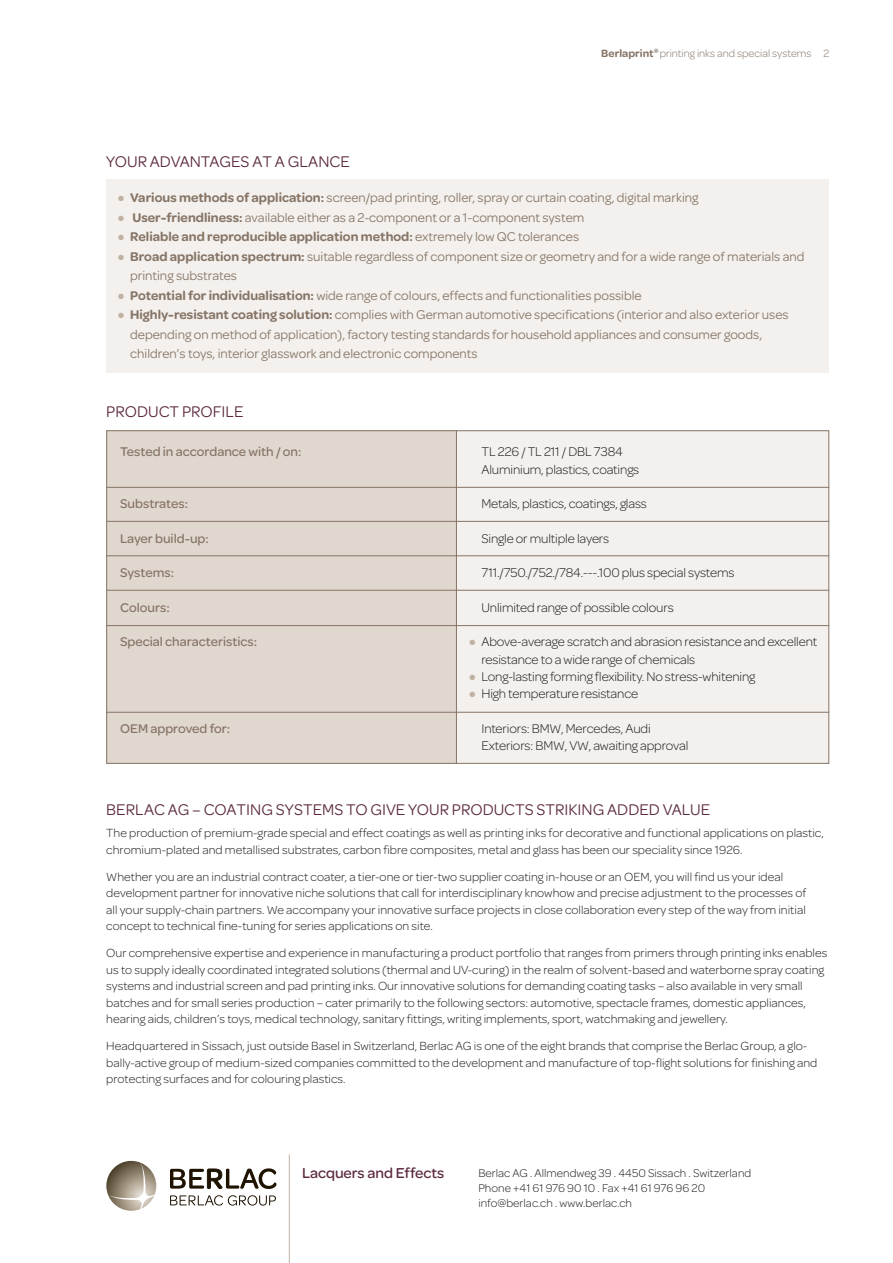
<style>
.page{position:relative;width:893px;height:1263px;background:#fff}
.page>*{position:absolute;margin:0;border:0;box-sizing:border-box;transform-origin:0 0}
.t1{font:16.5px "Omnes";color:#5b283f}
.t2{font:500 15.3px "Omnes";color:#5b283f}
.t3{font:13.5px/19.5px "Omnes";color:#867566}
.t4{font:300 13.5px/17.2px "Omnes";letter-spacing:-.01em;color:#1d1d1b}
.t5{font:500 13.5px "Omnes";color:#867566}
.t6{font:600 13.5px "Omnes";color:#867566}
.t7{font:300 12.6px/16.5px "Omnes";letter-spacing:.005em;color:#1d1d1b}
.t8{font:300 12px/15px "Omnes";letter-spacing:.005em;color:#1d1d1b}
.t9{font:300 11.25px "Omnes";color:#867566}
.s1{font-weight:600}
.s2{color:#c0b2a3}
.s3{font-weight:400}
</style>
<div class="page">
<div style="left:106px;top:430px;width:723px;height:334px;background:#f3f0ed"></div>
<div style="left:106px;top:431px;width:350px;height:333px;background:#e0d7cf"></div>
<hr style="left:456px;top:430px;width:1px;height:334px;background:#867566">
<hr style="left:106px;top:487px;width:723px;height:1px;background:#867566">
<hr style="left:106px;top:625px;width:723px;height:1px;background:#867566">
<hr style="left:106px;top:712px;width:723px;height:1px;background:#867566">
<svg style="left:170px;top:1195px;width:106px;height:10px"></svg>
<svg style="left:170px;top:1168px;width:106px;height:21px"></svg>
<svg style="left:106px;top:1161px;width:50px;height:50px"></svg>
<svg style="left:109px;top:1163px;width:46px;height:46px"></svg>
<hr style="left:289px;top:1154px;width:1px;height:109px;background:#c0b2a3">
<hr style="left:106px;top:521px;width:723px;height:1px;background:#867566">
<hr style="left:106px;top:555px;width:723px;height:1px;background:#867566">
<hr style="left:106px;top:590px;width:723px;height:1px;background:#867566">
<div style="left:106px;top:180px;width:723px;height:193px;background:#f3f0ed"></div>
<h1 class="t1" style="left:106px;top:150px;width:245px">YOUR ADVANTAGES AT A GLANCE</h1>
<p class="t9" style="left:601px;top:46px;width:229px"><span class="s1">Berlaprint</span><sup>®</sup> printing inks and special systems 2</p>
<p class="t3" style="left:118px;top:187px;width:582px"><span class="s2">●</span> <span class="s1">Various methods of application:</span> screen/pad printing, roller, spray or curtain coating, digital marking</p>
<p class="t3" style="left:118px;top:207px;width:468px"><span class="s2">●</span> <span class="s1">User-friendliness:</span> available either as a 2-component or a 1-component system</p>
<p class="t6" style="left:118px;top:227px;width:462px"><span class="s2">●</span> Reliable and reproducible application method: <span class="s3">extremely low QC tolerances</span></p>
<p class="t3" style="left:130px;top:246px;width:676px;text-indent:-12px"><span class="s2">●</span> <span class="s1">Broad application spectrum:</span> suitable regardless of component size or geometry and for a wide range of materials and printing substrates</p>
<p class="t3" style="left:118px;top:285px;width:525px"><span class="s2">●</span> <span class="s1">Potential for individualisation:</span> wide range of colours, effects and functionalities possible</p>
<p class="t3" style="left:130px;top:304px;width:660px;text-indent:-12px"><span class="s2">●</span> <span class="s1">Highly-resistant coating solution:</span> complies with German automotive specifications (interior and also exterior uses depending on method of application), factory testing standards for household appliances and consumer goods, children’s toys, interior glasswork and electronic components</p>
<h1 class="t1" style="left:106px;top:401px;width:139px">PRODUCT PROFILE</h1>
<p class="t5" style="left:120px;top:442px;width:183px">Tested in accordance with / on:</p>
<p class="t5" style="left:120px;top:494px;width:69px">Substrates:</p>
<p class="t5" style="left:120px;top:529px;width:90px">Layer build-up:</p>
<p class="t5" style="left:120px;top:563px;width:55px">Systems:</p>
<p class="t5" style="left:120px;top:598px;width:51px">Colours:</p>
<p class="t5" style="left:120px;top:633px;width:139px">Special characteristics:</p>
<p class="t5" style="left:120px;top:719px;width:112px">OEM approved for:</p>
<p class="t4" style="left:481px;top:443px;width:159px">TL 226 / TL 211 / DBL 7384<br>Aluminium, plastics, coatings</p>
<p class="t4" style="left:481px;top:495px;width:167px">Metals, plastics, coatings, glass</p>
<p class="t4" style="left:481px;top:529px;width:129px">Single or multiple layers</p>
<p class="t4" style="left:481px;top:564px;width:255px">711./750./752./784.---.100 plus special systems</p>
<p class="t4" style="left:481px;top:598px;width:194px">Unlimited range of possible colours</p>
<p class="t4" style="left:481px;top:633px;width:337px;text-indent:-12px"><span class="s2">●</span> Above-average scratch and abrasion resistance and excellent resistance to a wide range of chemicals</p>
<p class="t4" style="left:469px;top:668px;width:287px"><span class="s2">●</span> Long-lasting forming flexibility. No stress-whitening</p>
<p class="t4" style="left:469px;top:685px;width:170px"><span class="s2">●</span> High temperature resistance</p>
<p class="t4" style="left:481px;top:719px;width:209px">Interiors: BMW, Mercedes, Audi<br>Exteriors: BMW, VW, awaiting approval</p>
<h1 class="t1" style="left:106px;top:798px;width:605px">BERLAC AG – COATING SYSTEMS TO GIVE YOUR PRODUCTS STRIKING ADDED VALUE</h1>
<p class="t7" style="left:106px;top:824px;width:719px">The production of premium-grade special and effect coatings as well as printing inks for decorative and functional applications on plastic, chromium-plated and metallised substrates, carbon fibre composites, metal and glass has been our speciality since 1926.</p>
<p class="t7" style="left:106px;top:868px;width:702px">Whether you are an industrial contract coater, a tier-one or tier-two supplier coating in-house or an OEM, you will find us your ideal development partner for innovative niche solutions that call for interdisciplinary knowhow and precise adjustment to the processes of all your supply-chain partners. We accompany your innovative surface projects in close collaboration every step of the way from initial concept to technical fine-tuning for series applications on site.</p>
<p class="t7" style="left:106px;top:944px;width:722px">Our comprehensive expertise and experience in manufacturing a product portfolio that ranges from primers through printing inks enables us to supply ideally coordinated integrated solutions (thermal and UV-curing) in the realm of solvent-based and waterborne spray coating systems and industrial screen and pad printing inks. Our innovative solutions for demanding coating tasks – also available in very small batches and for small series production – cater primarily to the following sectors: automotive, spectacle frames, domestic appliances, hearing aids, children’s toys, medical technology, sanitary fittings, writing implements, sport, watchmaking and jewellery.</p>
<p class="t7" style="left:106px;top:1037px;width:712px">Headquartered in Sissach, just outside Basel in Switzerland, Berlac AG is one of the eight brands that comprise the Berlac Group, a glo&shy;bally-active group of medium-sized companies committed to the development and manufacture of top-flight solutions for finishing and protecting surfaces and for colouring plastics.</p>
<p class="t2" style="left:302px;top:1163px;width:144px">Lacquers and Effects</p>
<p class="t8" style="left:478px;top:1165px;width:274px">Berlac AG . Allmendweg 39 . 4450 Sissach . Switzerland<br>Phone +41 61 976 90 10 . Fax +41 61 976 96 20 info@berlac.ch . www.berlac.ch</p>
</div>
